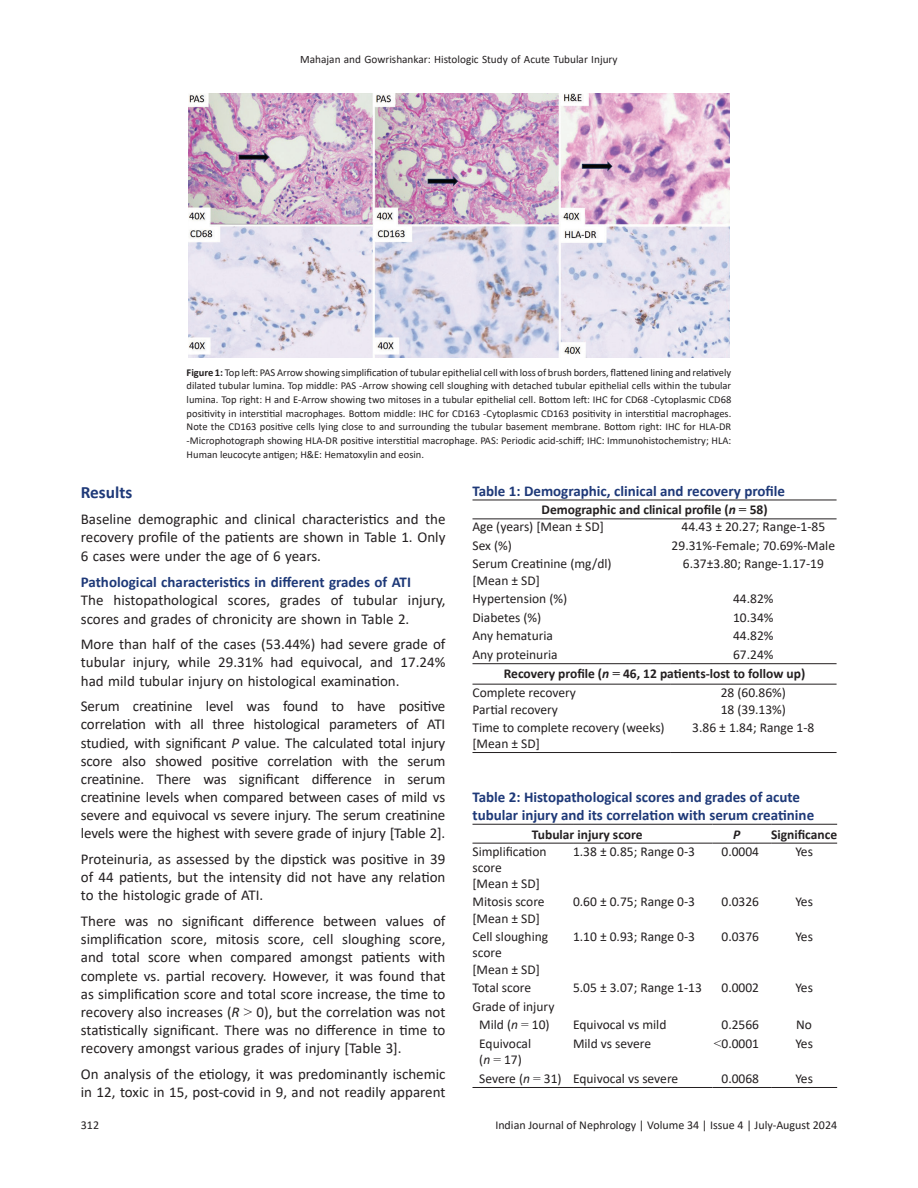
<style>
.page{position:relative;width:918px;height:1188px;background:#fff}
.page>*{position:absolute;margin:0;border:0;box-sizing:border-box;transform-origin:0 0}
.heading1{font:700 17.25px "Calibri";color:#1e3978}
.para{font:15px/18.1px "Calibri";color:#231f20;text-align:justify}
.para_first{font:15px/18.1px "Calibri";color:#231f20;text-align:justify}
.table_title{font:700 15px/18px "Calibri";color:#1e3978}
.para_last{font:15px/18.1px "Calibri";color:#231f20}
.heading2{font:700 15px "Calibri";color:#1e3978}
.table_body{font:13.5px/16.2px "Calibri";color:#231f20}
.table_head{font:700 13.5px "Calibri";color:#231f20}
.TBL{font:13.5px "Calibri";color:#231f20}
.table_head-2{font:italic 700 13.5px "Calibri";color:#231f20}
.t1{font:12px "Calibri";color:#231f20}
.t2{font:11.25px "Calibri";color:#231f20}
.float_figure_figure{font:10.5px/13.6px "Calibri";color:#231f20;text-align:justify}
.s1{font-weight:700}
.s2{font-style:italic}
.s3{font-family:"Times New Roman"}
</style>
<div class="page">
<img style="left:188px;top:93px;width:541px;height:264px">
<hr style="left:472px;top:752px;width:198px;height:1px;background:#231f20">
<hr style="left:670px;top:752px;width:167px;height:1px;background:#231f20">
<hr style="left:472px;top:500px;width:198px;height:1px;background:#231f20">
<hr style="left:670px;top:500px;width:167px;height:1px;background:#231f20">
<hr style="left:472px;top:519px;width:198px;height:1px;background:#231f20">
<hr style="left:670px;top:519px;width:167px;height:1px;background:#231f20">
<hr style="left:472px;top:663px;width:198px;height:1px;background:#231f20">
<hr style="left:670px;top:663px;width:167px;height:1px;background:#231f20">
<hr style="left:472px;top:684px;width:198px;height:1px;background:#231f20">
<hr style="left:670px;top:684px;width:167px;height:1px;background:#231f20">
<hr style="left:472px;top:1087px;width:101px;height:1px;background:#231f20">
<hr style="left:573px;top:1087px;width:140px;height:1px;background:#231f20">
<hr style="left:713px;top:1087px;width:58px;height:1px;background:#231f20">
<hr style="left:771px;top:1087px;width:66px;height:1px;background:#231f20">
<hr style="left:472px;top:824px;width:101px;height:1px;background:#231f20">
<hr style="left:573px;top:824px;width:140px;height:1px;background:#231f20">
<hr style="left:713px;top:824px;width:58px;height:1px;background:#231f20">
<hr style="left:771px;top:824px;width:66px;height:1px;background:#231f20">
<hr style="left:472px;top:843px;width:101px;height:1px;background:#231f20">
<hr style="left:573px;top:843px;width:140px;height:1px;background:#231f20">
<hr style="left:713px;top:843px;width:58px;height:1px;background:#231f20">
<hr style="left:771px;top:843px;width:66px;height:1px;background:#231f20">
<p class="t2" style="left:300px;top:51px;width:319px">Mahajan and Gowrishankar: Histologic Study of Acute Tubular Injury</p>
<p class="float_figure_figure" style="left:187px;top:365px;width:546px"><span class="s1">Figure 1:</span> Top left: PAS Arrow showing simplification of tubular epithelial cell with loss of brush borders, flattened lining and relatively dilated tubular lumina. Top middle: PAS -Arrow showing cell sloughing with detached tubular epithelial cells within the tubular lumina. Top right: H and E-Arrow showing two mitoses in a tubular epithelial cell. Bottom left: IHC for CD68 -Cytoplasmic CD68 positivity in interstitial macrophages. Bottom middle: IHC for CD163 -Cytoplasmic CD163 positivity in interstitial macrophages.<br>Note the CD163 positive cells lying close to and surrounding the tubular basement membrane. Bottom right: IHC for HLA-DR -Microphotograph showing HLA-DR positive interstitial macrophage. PAS: Periodic acid-schiff; IHC: Immunohistochemistry; HLA:<br>Human leucocyte antigen; H&amp;E: Hematoxylin and eosin.</p>
<p class="table_title" style="left:472px;top:482px;width:314px">Table 1: Demographic, clinical and recovery profile</p>
<p class="table_head" style="left:542px;top:500px;width:228px">Demographic and clinical profile (<span class="s2">n</span> <span class="s3">=</span> 58)</p>
<p class="table_body" style="left:472px;top:518px;width:133px">Age (years) [Mean ± SD]</p>
<p class="table_body" style="left:682px;top:518px;width:145px">44.43 ± 20.27; Range-1-85</p>
<p class="table_body" style="left:472px;top:537px;width:41px">Sex (%)</p>
<p class="table_body" style="left:672px;top:537px;width:165px">29.31%-Female; 70.69%-Male</p>
<p class="table_body" style="left:472px;top:555px;width:141px">Serum Creatinine (mg/dl) [Mean ± SD]</p>
<p class="table_body" style="left:683px;top:555px;width:142px">6.37±3.80; Range-1.17-19</p>
<p class="table_body" style="left:472px;top:590px;width:96px">Hypertension (%)</p>
<p class="table_body" style="left:733px;top:590px;width:42px">44.82%</p>
<p class="table_body" style="left:472px;top:609px;width:70px">Diabetes (%)</p>
<p class="table_body" style="left:733px;top:609px;width:42px">10.34%</p>
<p class="table_body" style="left:472px;top:627px;width:82px">Any hematuria</p>
<p class="table_body" style="left:733px;top:627px;width:42px">44.82%</p>
<p class="TBL" style="left:472px;top:645px;width:87px">Any proteinuria</p>
<p class="TBL" style="left:733px;top:645px;width:42px">67.24%</p>
<p class="table_head" style="left:504px;top:664px;width:303px">Recovery profile (<span class="s2">n</span> <span class="s3">=</span> 46, 12 patients-lost to follow up)</p>
<p class="table_body" style="left:472px;top:684px;width:105px">Complete recovery</p>
<p class="table_body" style="left:721px;top:684px;width:67px">28 (60.86%)</p>
<p class="table_body" style="left:472px;top:701px;width:87px">Partial recovery</p>
<p class="table_body" style="left:721px;top:701px;width:67px">18 (39.13%)</p>
<p class="table_body" style="left:472px;top:719px;width:194px">Time to complete recovery (weeks) [Mean ± SD]</p>
<p class="table_body" style="left:692px;top:719px;width:124px">3.86 ± 1.84; Range 1-8</p>
<p class="heading1" style="left:81px;top:480px;width:53px">Results</p>
<p class="para_first" style="left:81px;top:510px;width:366px">Baseline demographic and clinical characteristics and the recovery profile of the patients are shown in Table 1. Only 6 cases were under the age of 6 years.</p>
<p class="heading2" style="left:81px;top:572px;width:332px">Pathological characteristics in different grades of ATI</p>
<p class="para_first" style="left:81px;top:591px;width:366px">The histopathological scores, grades of tubular injury, scores and grades of chronicity are shown in Table 2.</p>
<p class="para" style="left:81px;top:635px;width:366px">More than half of the cases (53.44%) had severe grade of tubular injury, while 29.31% had equivocal, and 17.24% had mild tubular injury on histological examination.</p>
<p class="para" style="left:81px;top:697px;width:366px">Serum creatinine level was found to have positive correlation with all three histological parameters of ATI studied, with significant <span class="s2">P</span> value. The calculated total injury score also showed positive correlation with the serum creatinine. There was significant difference in serum creatinine levels when compared between cases of mild vs severe and equivocal vs severe injury. The serum creatinine levels were the highest with severe grade of injury [Table 2].</p>
<p class="para" style="left:81px;top:850px;width:366px">Proteinuria, as assessed by the dipstick was positive in 39 of 44 patients, but the intensity did not have any relation to the histologic grade of ATI.</p>
<p class="para" style="left:81px;top:912px;width:366px">There was no significant difference between values of simplification score, mitosis score, cell sloughing score, and total score when compared amongst patients with complete vs. partial recovery. However, it was found that as simplification score and total score increase, the time to recovery also increases (<span class="s2">R</span> <span class="s3">&gt;</span> 0), but the correlation was not statistically significant. There was no difference in time to recovery amongst various grades of injury [Table 3].</p>
<p class="para_last" style="left:81px;top:1065px;width:366px">On analysis of the etiology, it was predominantly ischemic in 12, toxic in 15, post-covid in 9, and not readily apparent</p>
<p class="table_title" style="left:472px;top:788px;width:343px">Table 2: Histopathological scores and grades of acute tubular injury and its correlation with serum creatinine</p>
<p class="table_head" style="left:532px;top:825px;width:112px">Tubular injury score</p>
<p class="table_head-2" style="left:733px;top:825px;width:9px">P</p>
<p class="table_head" style="left:771px;top:825px;width:68px">Significance</p>
<p class="table_body" style="left:472px;top:843px;width:76px">Simplification score<br>[Mean ± SD]</p>
<p class="table_body" style="left:573px;top:843px;width:124px">1.38 ± 0.85; Range 0-3</p>
<p class="table_body" style="left:722px;top:843px;width:39px">0.0004</p>
<p class="table_body" style="left:795px;top:843px;width:19px">Yes</p>
<p class="table_body" style="left:472px;top:894px;width:74px">Mitosis score [Mean ± SD]</p>
<p class="table_body" style="left:573px;top:894px;width:124px">0.60 ± 0.75; Range 0-3</p>
<p class="table_body" style="left:722px;top:894px;width:39px">0.0326</p>
<p class="table_body" style="left:795px;top:894px;width:19px">Yes</p>
<p class="table_body" style="left:472px;top:928px;width:77px">Cell sloughing score<br>[Mean ± SD]</p>
<p class="table_body" style="left:573px;top:928px;width:124px">1.10 ± 0.93; Range 0-3</p>
<p class="table_body" style="left:722px;top:928px;width:39px">0.0376</p>
<p class="table_body" style="left:795px;top:928px;width:19px">Yes</p>
<p class="table_body" style="left:472px;top:979px;width:60px">Total score</p>
<p class="table_body" style="left:573px;top:979px;width:130px">5.05 ± 3.07; Range 1-13</p>
<p class="table_body" style="left:722px;top:979px;width:39px">0.0002</p>
<p class="table_body" style="left:795px;top:979px;width:19px">Yes</p>
<p class="table_body" style="left:472px;top:998px;width:83px">Grade of injury</p>
<p class="table_body" style="left:479px;top:1016px;width:72px">Mild (<span class="s2">n</span> <span class="s3">=</span> 10)</p>
<p class="table_body" style="left:573px;top:1016px;width:95px">Equivocal vs mild</p>
<p class="table_body" style="left:722px;top:1016px;width:39px">0.2566</p>
<p class="table_body" style="left:796px;top:1016px;width:17px">No</p>
<p class="table_body" style="left:479px;top:1035px;width:53px">Equivocal (<span class="s2">n</span> <span class="s3">=</span> 17)</p>
<p class="table_body" style="left:573px;top:1035px;width:80px">Mild vs severe</p>
<p class="table_body" style="left:714px;top:1035px;width:47px"><span class="s3">&lt;</span>0.0001</p>
<p class="table_body" style="left:795px;top:1035px;width:19px">Yes</p>
<p class="table_body" style="left:479px;top:1070px;width:84px">Severe (<span class="s2">n</span> <span class="s3">=</span> 31)</p>
<p class="table_body" style="left:573px;top:1070px;width:107px">Equivocal vs severe</p>
<p class="table_body" style="left:722px;top:1070px;width:39px">0.0068</p>
<p class="table_body" style="left:795px;top:1070px;width:19px">Yes</p>
<p class="t1" style="left:81px;top:1116px;width:20px">312</p>
<p class="t1" style="left:495px;top:1116px;width:343px">Indian Journal of Nephrology | Volume 34 | Issue 4 | July-August 2024</p>
</div>
